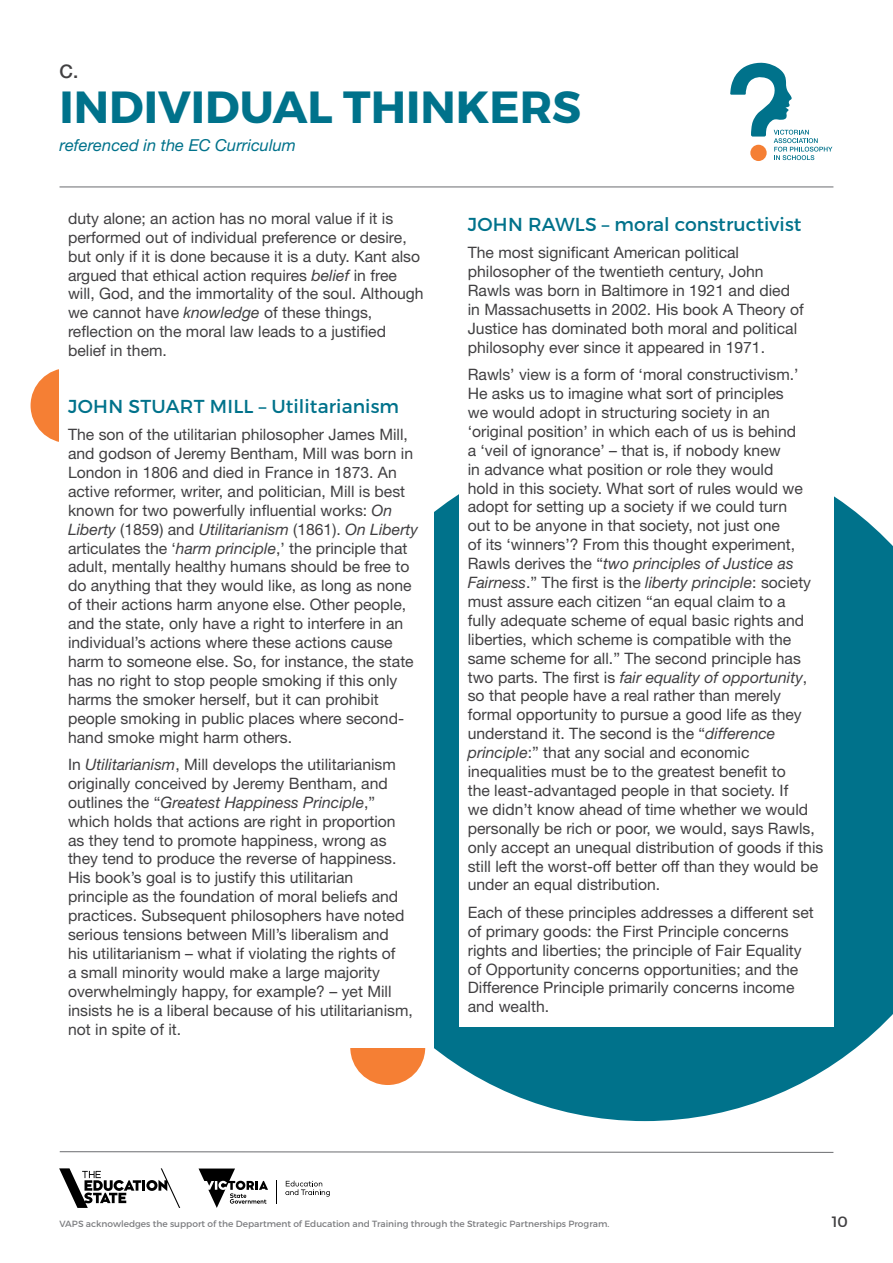
<style>
.page{position:relative;width:893px;height:1263px;background:#fff}
.page>*{position:absolute;margin:0;border:0;box-sizing:border-box;transform-origin:0 0}
.t1{font:700 45px "Montserrat";color:#00728b}
.t2{font:18.75px "Montserrat";letter-spacing:.005em;color:#00728b}
.t3{font:500 18.75px "Helvetica Neue LT Std";color:#414042}
.t4{font:italic 16.5px "Helvetica Neue LT Std";color:#00728b}
.t5{font:15.75px/18.9px "Helvetica Neue LT Std";color:#414042}
.t6{font:15px "Montserrat";color:#414042}
.t7{font:9px "Montserrat";color:#7b7c7f}
.s1{font-style:italic}
</style>
<div class="page">
<svg style="left:59px;top:1151px;width:775px;height:2px;background:#b4b4b6"></svg>
<svg style="left:276px;top:1180px;width:1px;height:24px"></svg>
<svg style="left:199px;top:1168px;width:69px;height:40px"></svg>
<svg style="left:285px;top:1181px;width:45px;height:16px"></svg>
<svg style="left:59px;top:1168px;width:121px;height:40px"></svg>
<svg style="left:730px;top:62px;width:102px;height:98px"></svg>
<hr style="left:60px;top:186px;width:773px;height:1px;background:#7b7c7f">
<div style="left:31px;top:368px;width:75px;height:75px;background:#f57f34;border-radius:50%"></div>
<svg style="left:350px;top:494px;width:543px;height:627px;fill:#00728b"></svg>
<div style="left:60px;top:204px;width:374px;height:843px;background:#fff"></div>
<div style="left:459px;top:204px;width:374px;height:822px;background:#fff"></div>
<p class="t3" style="left:60px;top:60px;width:20px">C.</p>
<h1 class="t1" style="left:60px;top:79px;width:523px">INDIVIDUAL THINKERS</h1>
<p class="t4" style="left:60px;top:136px;width:238px">referenced in the EC Curriculum</p>
<p class="t5" style="left:68px;top:209px;width:357px">duty alone; an action has no moral value if it is performed out of individual preference or desire, but only if it is done because it is a duty. Kant also argued that ethical action requires <span class="s1">belief</span> in free will, God, and the immortality of the soul. Although we cannot have <span class="s1">knowledge</span> of these things, reflection on the moral law leads to a justified belief in them.</p>
<p class="t2" style="left:68px;top:394px;width:333px">JOHN STUART MILL – Utilitarianism</p>
<p class="t5" style="left:68px;top:425px;width:352px">The son of the utilitarian philosopher James Mill, and godson of Jeremy Bentham, Mill was born in London in 1806 and died in France in 1873. An active reformer, writer, and politician, Mill is best known for two powerfully influential works: <span class="s1">On Liberty</span> (1859) and <span class="s1">Utilitarianism</span> (1861). <span class="s1">On Liberty </span>articulates the ‘<span class="s1">harm principle</span>,’ the principle that adult, mentally healthy humans should be free to do anything that they would like, as long as none of their actions harm anyone else. Other people, and the state, only have a right to interfere in an individual’s actions where these actions cause harm to someone else. So, for instance, the state has no right to stop people smoking if this only harms the smoker herself, but it can prohibit people smoking in public places where second&shy;hand smoke might harm others.</p>
<p class="t5" style="left:68px;top:755px;width:346px">In <span class="s1">Utilitarianism</span>, Mill develops the utilitarianism originally conceived by Jeremy Bentham, and outlines the “<span class="s1">Greatest Happiness Principle</span>,” which holds that actions are right in proportion as they tend to promote happiness, wrong as they tend to produce the reverse of happiness.<br>His book’s goal is to justify this utilitarian principle as the foundation of moral beliefs and practices. Subsequent philosophers have noted serious tensions between Mill’s liberalism and his utilitarianism – what if violating the rights of<br>a small minority would make a large majority overwhelmingly happy, for example? – yet Mill insists he is a liberal because of his utilitarianism, not in spite of it.</p>
<p class="t2" style="left:468px;top:213px;width:335px">JOHN RAWLS – moral constructivist</p>
<p class="t5" style="left:468px;top:243px;width:338px">The most significant American political philosopher of the twentieth century, John Rawls was born in Baltimore in 1921 and died in Massachusetts in 2002. His book A Theory of Justice has dominated both moral and political philosophy ever since it appeared in 1971.</p>
<p class="t5" style="left:468px;top:365px;width:357px">Rawls’ view is a form of ‘moral constructivism.’<br>He asks us to imagine what sort of principles<br>we would adopt in structuring society in an ‘original position’ in which each of us is behind<br>a ‘veil of ignorance’ – that is, if nobody knew<br>in advance what position or role they would<br>hold in this society. What sort of rules would we adopt for setting up a society if we could turn<br>out to be anyone in that society, not just one<br>of its ‘winners’? From this thought experiment, Rawls derives the “<span class="s1">two principles of Justice as Fairness</span>.” The first is the <span class="s1">liberty principle</span>: society must assure each citizen “an equal claim to a<br>fully adequate scheme of equal basic rights and liberties, which scheme is compatible with the same scheme for all.” The second principle has two parts. The first is <span class="s1">fair equality of opportunity</span>, so that people have a real rather than merely formal opportunity to pursue a good life as they understand it. The second is the “<span class="s1">difference principle</span>:” that any social and economic inequalities must be to the greatest benefit to<br>the least-advantaged people in that society. If<br>we didn’t know ahead of time whether we would personally be rich or poor, we would, says Rawls, only accept an unequal distribution of goods if this still left the worst-off better off than they would be under an equal distribution.</p>
<p class="t5" style="left:468px;top:903px;width:347px">Each of these principles addresses a different set of primary goods: the First Principle concerns rights and liberties; the principle of Fair Equality of Opportunity concerns opportunities; and the Difference Principle primarily concerns income and wealth.</p>
<p class="t7" style="left:60px;top:1218px;width:551px">VAPS acknowledges the support of the Department of Education and Training through the Strategic Partnerships Program.</p>
<p class="t6" style="left:832px;top:1212px;width:18px">10</p>
</div>
